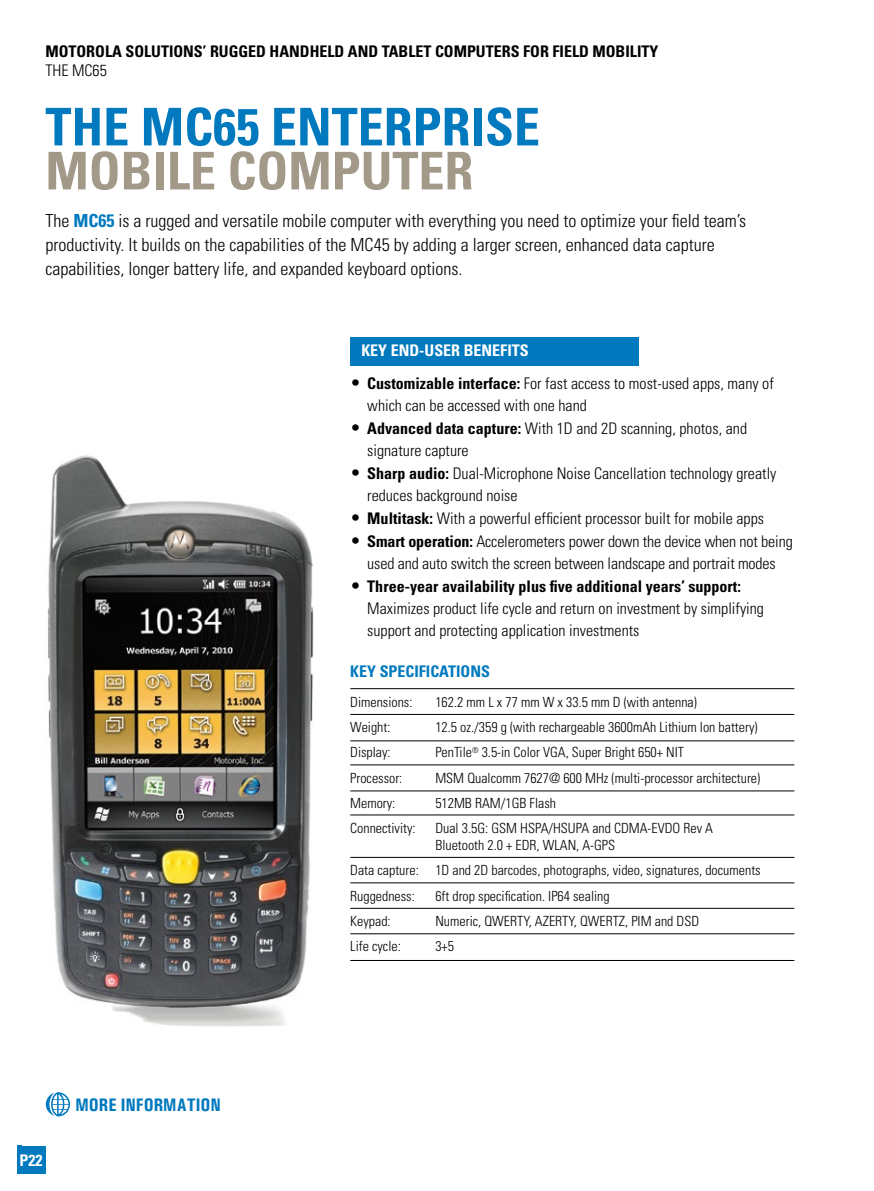
<style>
.page{position:relative;width:874px;height:1191px;background:#fff}
.page>*{position:absolute;margin:0;border:0;box-sizing:border-box;transform-origin:0 0}
.t1{font:700 condensed 52px "Univers LT Std";color:#0079bf}
.t2{font:700 condensed 52px "Univers LT Std";color:#a29989}
.t3{font:700 18.2px "Univers Condensed";color:#0079bf}
.t4{font:300 condensed 18px/24px "Univers LT Std";color:#000}
.t5{font:300 condensed 16px/22px "Univers LT Std";color:#000}
.t6{font:700 condensed 16px "Univers LT Std";color:#000}
.t7{font:700 condensed 16px "Univers LT Std";color:#fff}
.t8{font:700 condensed 16px "Univers LT Std";color:#0079bf}
.t9{font:300 condensed 14px/25.2px "Univers LT Std";color:#000}
.s1{font-weight:700;color:#0079bf}
.s2{font-size:18px}
.s3{font-weight:700}
</style>
<div class="page">
<div style="left:17px;top:1145px;width:28px;height:29px;background:#0079bf"></div>
<div style="left:350px;top:337px;width:288px;height:29px;background:#0079bf"></div>
<img style="left:45px;top:455px;width:269px;height:662px">
<hr style="left:350px;top:688px;width:444px;height:1px;background:#000">
<hr style="left:350px;top:714px;width:444px;height:1px;background:#000">
<hr style="left:350px;top:764px;width:444px;height:1px;background:#000">
<hr style="left:350px;top:790px;width:444px;height:1px;background:#000">
<hr style="left:350px;top:814px;width:444px;height:1px;background:#000">
<hr style="left:350px;top:857px;width:444px;height:1px;background:#000">
<hr style="left:350px;top:882px;width:444px;height:1px;background:#000">
<hr style="left:350px;top:907px;width:444px;height:1px;background:#000">
<hr style="left:350px;top:933px;width:444px;height:1px;background:#000">
<hr style="left:350px;top:960px;width:444px;height:1px;background:#000">
<hr style="left:350px;top:740px;width:444px;height:1px;background:#000">
<svg style="left:46px;top:1092px;width:24px;height:24px"></svg>
<p class="t6" style="left:45px;top:41px;width:614px">MOTOROLA SOLUTIONS’ RUGGED HANDHELD AND TABLET COMPUTERS FOR FIELD MOBILITY</p>
<p class="t5" style="left:45px;top:60px;width:63px">THE MC65</p>
<h1 class="t1" style="left:45px;top:95px;width:496px">THE MC65 ENTERPRISE</h1>
<h1 class="t2" style="left:45px;top:139px;width:429px">MOBILE COMPUTER</h1>
<p class="t4" style="left:45px;top:208px;width:701px">The <span class="s1">MC65</span> is a rugged and versatile mobile computer with everything you need to optimize your field team’s productivity. It builds on the capabilities of the MC45 by adding a larger screen, enhanced data capture capabilities, longer battery life, and expanded keyboard options.</p>
<p class="t7" style="left:361px;top:341px;width:169px">KEY END-USER BENEFITS</p>
<p class="t5" style="left:367px;top:372px;width:408px;text-indent:-17px"><span class="s2">•</span> <span class="s3">Customizable interface:</span> For fast access to most-used apps, many of which can be accessed with one hand</p>
<p class="t5" style="left:367px;top:417px;width:381px;text-indent:-17px"><span class="s2">•</span> <span class="s3">Advanced data capture:</span> With 1D and 2D scanning, photos, and signature capture</p>
<p class="t5" style="left:367px;top:462px;width:410px;text-indent:-17px"><span class="s2">•</span> <span class="s3">Sharp audio:</span> Dual-Microphone Noise Cancellation technology greatly reduces background noise</p>
<p class="t5" style="left:350px;top:507px;width:415px"><span class="s2">•</span> <span class="s3">Multitask:</span> With a powerful efficient processor built for mobile apps</p>
<p class="t5" style="left:350px;top:530px;width:444px;text-align:center"><span class="s2">•</span> <span class="s3">Smart operation:</span> Accelerometers power down the device when not being used and auto switch the screen between landscape and portrait modes</p>
<p class="t5" style="left:367px;top:575px;width:398px;text-indent:-17px"><span class="s2">•</span> <span class="s3">Three-year availability plus five additional years’ support:<br></span>Maximizes product life cycle and return on investment by simplifying support and protecting application investments</p>
<p class="t8" style="left:350px;top:661px;width:10px">Key</p>
<p class="t8" style="left:379px;top:661px;width:9px">specifications</p>
<p class="t7" style="left:19px;top:1150px;width:25px">P22</p>
<p class="t3" style="left:75px;top:1093px;width:147px">MORE INFORMATION</p>
<p class="t9" style="left:350px;top:689px;width:64px">Dimensions:</p>
<p class="t9" style="left:435px;top:689px;width:263px">162.2 mm L x 77 mm W x 33.5 mm D (with antenna)</p>
<p class="t9" style="left:350px;top:714px;width:42px">Weight:</p>
<p class="t9" style="left:435px;top:714px;width:323px">12.5 oz./359 g (with rechargeable 3600mAh Lithium I on battery)</p>
<p class="t9" style="left:350px;top:740px;width:67px">Display: P</p>
<p class="t9" style="left:441px;top:740px;width:244px">enTile<sup>®</sup> 3.5-in Color VGA, Super Bright 650+ NIT</p>
<p class="t9" style="left:350px;top:765px;width:69px">Processor: MSM</p>
<p class="t9" style="left:467px;top:765px;width:294px">Qualcomm 7627@ 600 MHz (multi-processor architecture)</p>
<p class="t9" style="left:350px;top:790px;width:47px">Memory:</p>
<p class="t9" style="left:435px;top:790px;width:49px">512MB RAM</p>
<p class="t9" style="left:500px;top:790px;width:57px">/1GB Flash</p>
<p class="t9" style="left:350px;top:815px;width:151px">Connectivity: D ual 3.5G: GSM</p>
<p class="t9" style="left:520px;top:815px;width:8px">HSPA</p>
<p class="t9" style="left:548px;top:815px;width:13px">/HSUPA</p>
<p class="t9" style="left:592px;top:815px;width:31px">and CDMA</p>
<p class="t9" style="left:647px;top:815px;width:12px">-EVDO</p>
<p class="t9" style="left:683px;top:815px;width:31px">Rev A</p>
<p class="t9" style="left:435px;top:832px;width:117px">Bluetooth 2.0 + EDR, WLAN</p>
<p class="t9" style="left:350px;top:832px;width:411px;text-indent:226px">, A-GPS<br>Data capture: 1D and 2D barcodes, photographs, video, signatures, documents<br>Ruggedness:</p>
<p class="t9" style="left:435px;top:883px;width:176px">6ft drop specification. IP64 sealing</p>
<p class="t9" style="left:350px;top:908px;width:68px">Keypad: N</p>
<p class="t9" style="left:444px;top:908px;width:50px">umeric, QWER</p>
<p class="t9" style="left:517px;top:908px;width:26px">TY, AZER</p>
<p class="t9" style="left:562px;top:908px;width:27px">TY, QWER</p>
<p class="t9" style="left:612px;top:908px;width:72px">TZ, PIM and DSD</p>
<p class="t9" style="left:350px;top:933px;width:52px">Life cycle:</p>
<p class="t9" style="left:435px;top:933px;width:20px">3+5</p>
</div>
